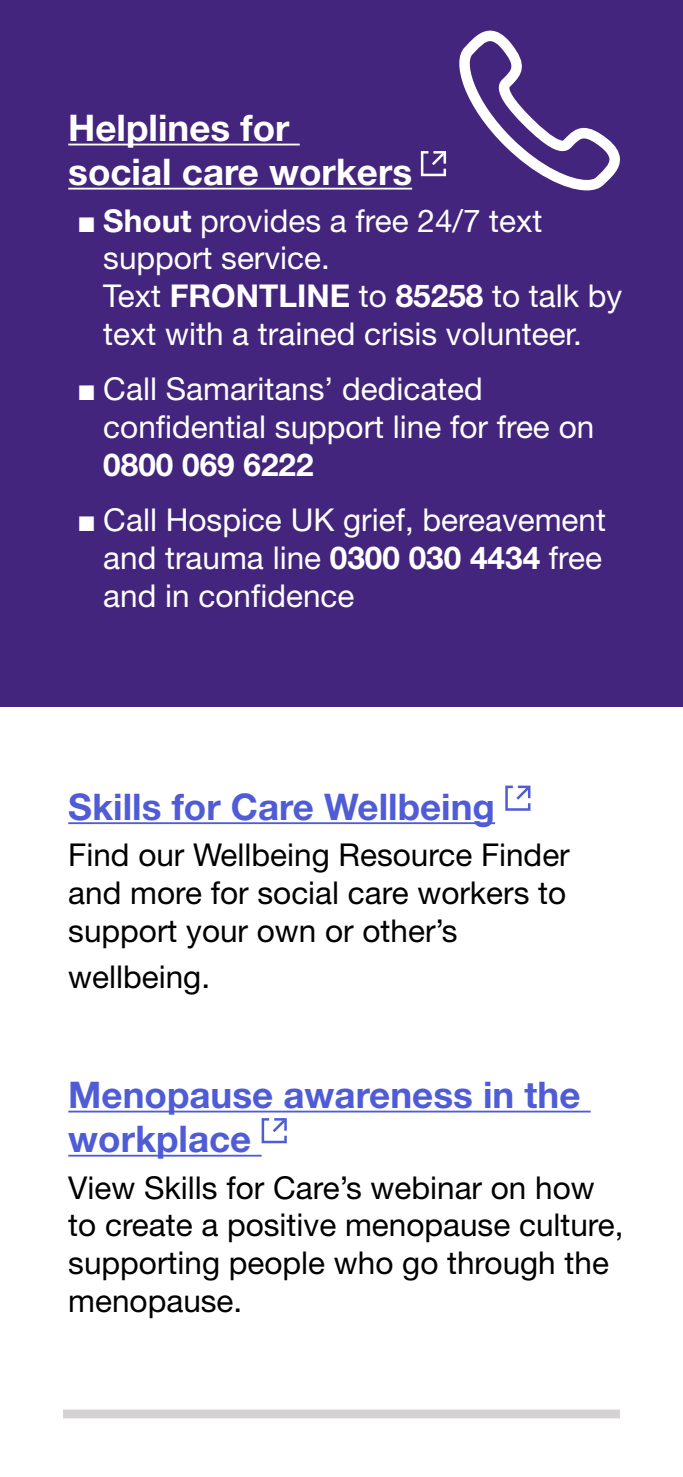
<style>
.page{position:relative;width:683px;height:1477px;background:#fff}
.page>*{position:absolute;margin:0;border:0;box-sizing:border-box;transform-origin:0 0}
.t1{font:700 36.75px/44.1px "Helvetica Neue LT Std";color:#4f5cd6}
.t2{font:700 36.75px/44.1px "Helvetica Neue LT Std";color:#fff}
.t3{font:31.5px/37.8px "Helvetica Neue LT Std";color:#fff}
.t4{font:31.5px/37.8px "Helvetica Neue LT Std";color:#000;text-align:justify}
.t5{font:700 31.5px "Helvetica Neue LT Std";color:#fff}
.s1{font-family:"Arial"}
.s2{font-weight:700}
</style>
<div class="page">
<div style="left:0;top:0;width:682px;height:707px;background:#44257d"></div>
<hr style="left:68px;top:144px;width:232px;height:1px;background:#fff">
<hr style="left:68px;top:188px;width:344px;height:2px;background:#fff">
<hr style="left:68px;top:822px;width:427px;height:2px;background:#4f5cd6">
<hr style="left:68px;top:1111px;width:522px;height:2px;background:#4f5cd6">
<hr style="left:68px;top:1155px;width:193px;height:2px;background:#4f5cd6">
<svg style="left:421px;top:151px;width:25px;height:25px"></svg>
<svg style="left:505px;top:786px;width:25px;height:25px"></svg>
<svg style="left:261px;top:1118px;width:26px;height:25px"></svg>
<svg style="left:459px;top:31px;width:161px;height:159px"></svg>
<div style="left:63px;top:1410px;width:557px;height:8px;background:#d4d2d2"></div>
<p class="t2" style="left:68px;top:105px;width:345px">Helplines for<br>social care workers</p>
<p class="t3" style="left:103px;top:201px;width:520px;text-indent:-26px"><span class="s1">■</span> <span class="s2">Shout</span> provides a free 24/7 text support service.<br>Text <span class="s2">FRONTLINE</span> to <span class="s2">85258</span> to talk by text with a trained crisis volunteer.</p>
<p class="t3" style="left:103px;top:370px;width:492px;text-indent:-26px"><span class="s1">■</span> Call Samaritans’ dedicated confidential support line for free on</p>
<p class="t5" style="left:103px;top:445px;width:212px">0800 069 6222</p>
<p class="t3" style="left:103px;top:501px;width:504px;text-indent:-26px"><span class="s1">■</span> Call Hospice UK grief, bereavement and trauma line <span class="s2">0300 030 4434</span> free and in confidence</p>
<p class="t1" style="left:68px;top:784px;width:428px">Skills for Care Wellbeing</p>
<p class="t4" style="left:68px;top:836px;width:503px">Find our Wellbeing Resource Finder and more for social care workers to support your own or other’s</p>
<p class="t4" style="left:68px;top:958px;width:143px">wellbeing.</p>
<p class="t1" style="left:68px;top:1072px;width:513px">Menopause awareness in the workplace</p>
<p class="t4" style="left:68px;top:1168px;width:556px;text-align:left">View Skills for Care’s webinar on how to create a positive menopause culture, supporting people who go through the menopause.</p>
</div>
